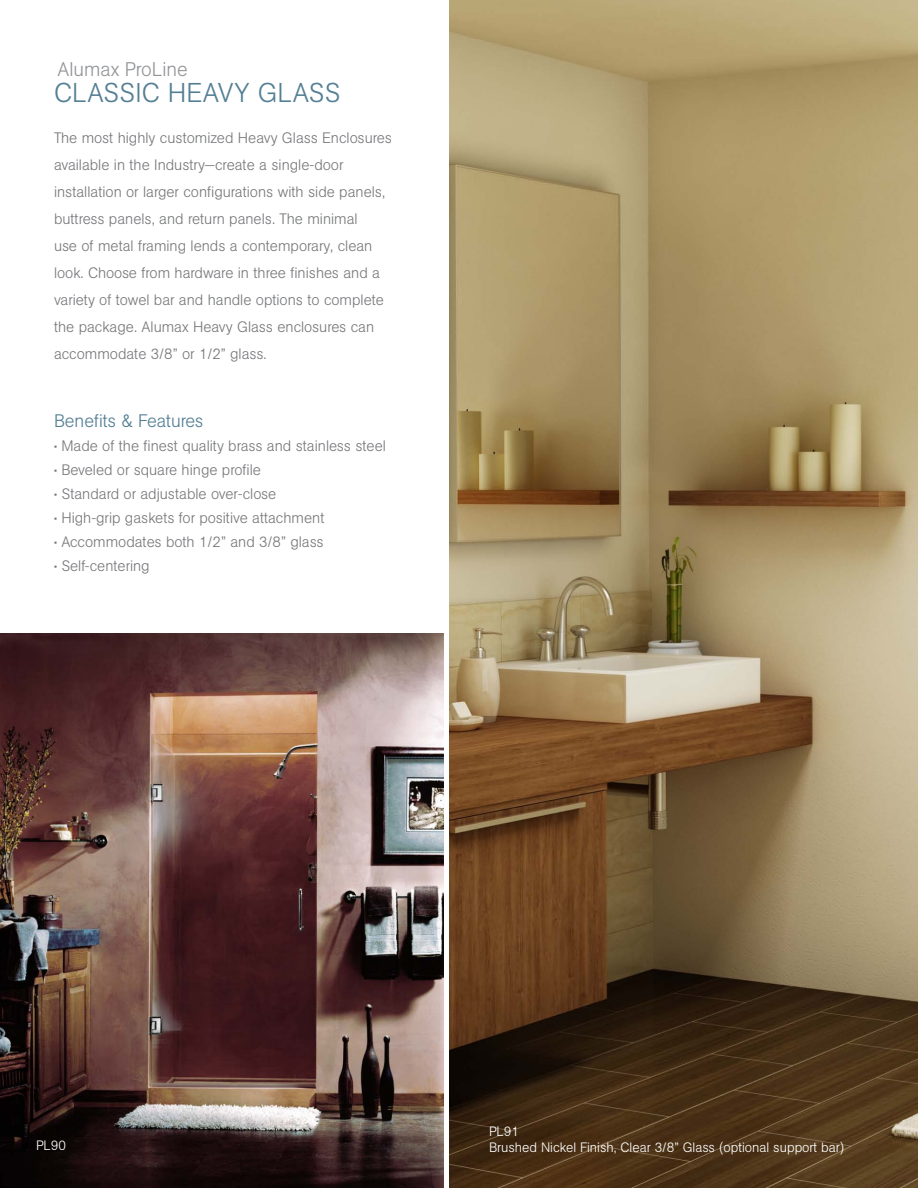
<style>
.page{position:relative;width:918px;height:1188px;background:#fff}
.page>*{position:absolute;margin:0;border:0;box-sizing:border-box;transform-origin:0 0}
.t1{font:300 27px "AG Book BQ";color:#537e94}
.t2{font:300 19.65px "AG Book BQ";color:#939598}
.t3{font:300 18px "AG Book BQ";color:#537e94}
.t4{font:300 15px/27px "AG Book BQ";color:#77787b}
.t5{font:300 13.5px "AG Book BQ";color:#fff}
</style>
<div class="page">
<img style="left:449px;top:0;width:469px;height:1188px">
<img style="left:0;top:633px;width:444px;height:555px">
<p class="t2" style="left:58px;top:57px;width:132px">Alumax ProLine</p>
<p class="t1" style="left:54px;top:76px;width:288px">CLASSIC HEAVY GLASS</p>
<p class="t4" style="left:54px;top:125px;width:339px">The most highly customized Heavy Glass Enclosures available in the Industry—create a single-door installation or larger configurations with side panels, buttress panels, and return panels. The minimal<br>use of metal framing lends a contemporary, clean look. Choose from hardware in three finishes and a variety of towel bar and handle options to complete the package. Alumax Heavy Glass enclosures can accommodate 3/8” or 1/2” glass.</p>
<p class="t3" style="left:54px;top:410px;width:151px">Benefits &amp; Features</p>
<p class="t4" style="left:54px;top:432px;width:334px">• Made of the finest quality brass and stainless steel</p>
<p class="t4" style="left:54px;top:456px;width:209px">• Beveled or square hinge profile</p>
<p class="t4" style="left:54px;top:480px;width:224px">• Standard or adjustable over-close</p>
<p class="t4" style="left:54px;top:504px;width:272px">• High-grip gaskets for positive attachment</p>
<p class="t4" style="left:54px;top:528px;width:271px">• Accommodates both 1/2” and 3/8” glass</p>
<p class="t4" style="left:54px;top:552px;width:97px">• Self-centering</p>
<p class="t5" style="left:489px;top:1123px;width:32px">PL91</p>
<p class="t5" style="left:36px;top:1137px;width:32px">PL90</p>
<p class="t5" style="left:489px;top:1139px;width:357px">Brushed Nickel Finish, Clear 3/8” Glass (optional support bar)</p>
</div>
